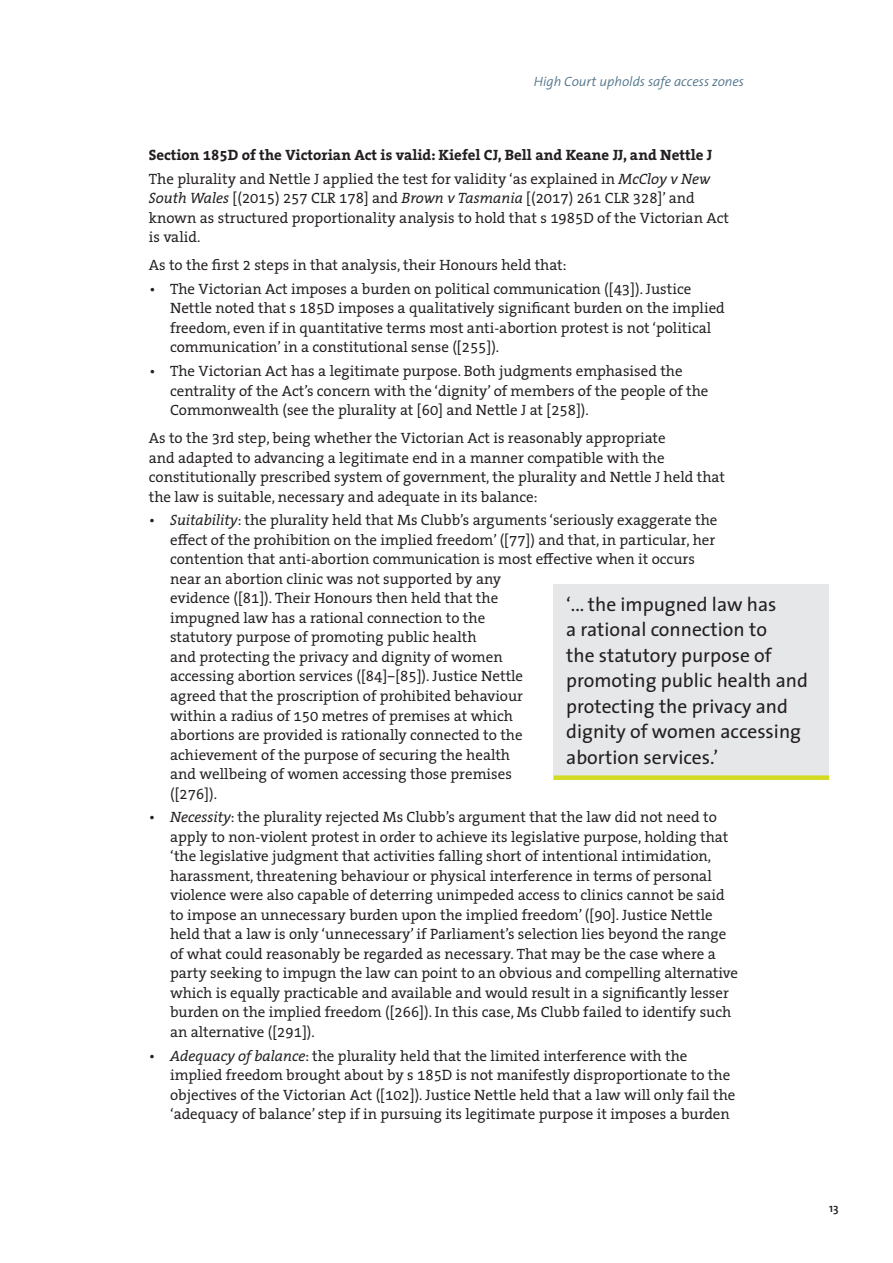
<style>
.page{position:relative;width:893px;height:1263px;background:#fff}
.page>*{position:absolute;margin:0;border:0;box-sizing:border-box;transform-origin:0 0}
.t1{font:19.5px/25.5px "The Sans";color:#231f20}
.t2{font:15px/19.5px "The Serif Office";color:#231f20}
.t3{font:700 15px/23.7px "The Serif Office";color:#231f20}
.t4{font:italic 300 13.5px "The Sans";color:#50748a}
.t5{font:600 12px "The Sans";color:#231f20}
.s1{font-weight:400}
.s2{font-weight:400;font-style:italic}
.s3{font-style:italic}
</style>
<div class="page">
<div style="left:554px;top:584px;width:275px;height:196px;background:#e6e7e9"></div>
<div style="left:554px;top:775px;width:275px;height:5px;background:#d2db20"></div>
<p class="t4" style="left:534px;top:71px;width:212px">High Court upholds safe access zones</p>
<p class="t3" style="left:149px;top:143px;width:565px">Section 185D of the Victorian Act is valid: Kiefel CJ, Bell and Keane JJ, and Nettle J<br><span class="s1">The plurality and Nettle J applied the test for validity ‘as explained in</span> <span class="s2">McCloy v New</span></p>
<p class="t2" style="left:149px;top:188px;width:582px"><span class="s3">South Wales</span> [(2015) 257 CLR 178] and <span class="s3">Brown v Tasmania</span> [(2017) 261 CLR 328]’ and known as structured proportionality analysis to hold that s 1985D of the Victorian Act is valid.</p>
<p class="t2" style="left:149px;top:255px;width:419px">As to the first 2 steps in that analysis, their Honours held that:</p>
<p class="t2" style="left:170px;top:279px;width:556px;text-indent:-21px">• The Victorian Act imposes a burden on political communication ([43]). Justice Nettle noted that s 185D imposes a qualitatively significant burden on the implied freedom, even if in quantitative terms most anti-abortion protest is not ‘political communication’ in a constitutional sense ([255]).</p>
<p class="t2" style="left:170px;top:361px;width:540px;text-indent:-21px">• The Victorian Act has a legitimate purpose. Both judgments emphasised the centrality of the Act’s concern with the ‘dignity’ of members of the people of the<br>Commonwealth (see the plurality at [60] and Nettle J at [258]).</p>
<p class="t2" style="left:149px;top:428px;width:578px">As to the 3rd step, being whether the Victorian Act is reasonably appropriate<br>and adapted to advancing a legitimate end in a manner compatible with the constitutionally prescribed system of government, the plurality and Nettle J held that the law is suitable, necessary and adequate in its balance:</p>
<p class="t2" style="left:170px;top:510px;width:549px;text-indent:-21px"><span class="s3">• Suitability</span>: the plurality held that Ms Clubb’s arguments ‘seriously exaggerate the effect of the prohibition on the implied freedom’ ([77]) and that, in particular, her contention that anti-abortion communication is most effective when it occurs near an abortion clinic was not supported by any<br>evidence ([81]). Their Honours then held that the<br>impugned law has a rational connection to the<br>statutory purpose of promoting public health<br>and protecting the privacy and dignity of women<br>accessing abortion services ([84]–[85]). Justice Nettle<br>agreed that the proscription of prohibited behaviour<br>within a radius of 150 metres of premises at which<br>abortions are provided is rationally connected to the<br>achievement of the purpose of securing the health<br>and wellbeing of women accessing those premises<br>([276]).</p>
<p class="t2" style="left:170px;top:807px;width:569px;text-indent:-21px"><span class="s3">• Necessity</span>: the plurality rejected Ms Clubb’s argument that the law did not need to apply to non-violent protest in order to achieve its legislative purpose, holding that ‘the legislative judgment that activities falling short of intentional intimidation, harassment, threatening behaviour or physical interference in terms of personal violence were also capable of deterring unimpeded access to clinics cannot be said to impose an unnecessary burden upon the implied freedom’ ([90]. Justice Nettle held that a law is only ‘unnecessary’ if Parliament’s selection lies beyond the range of what could reasonably be regarded as necessary. That may be the case where a party seeking to impugn the law can point to an obvious and compelling alternative which is equally practicable and available and would result in a significantly lesser burden on the implied freedom ([266]). In this case, Ms Clubb failed to identify such an alternative ([291]).</p>
<p class="t2" style="left:170px;top:1045px;width:567px;text-indent:-21px"><span class="s3">• Adequacy of balance</span>: the plurality held that the limited interference with the implied freedom brought about by s 185D is not manifestly disproportionate to the objectives of the Victorian Act ([102]). Justice Nettle held that a law will only fail the ‘adequacy of balance’ step if in pursuing its legitimate purpose it imposes a burden</p>
<h1 class="t1" style="left:566px;top:591px;width:243px">‘... the impugned law has<br>a rational connection to<br>the statutory purpose of promoting public health and protecting the privacy and dignity of women accessing abortion services.’</h1>
<p class="t5" style="left:829px;top:1198px;width:11px">13</p>
</div>
